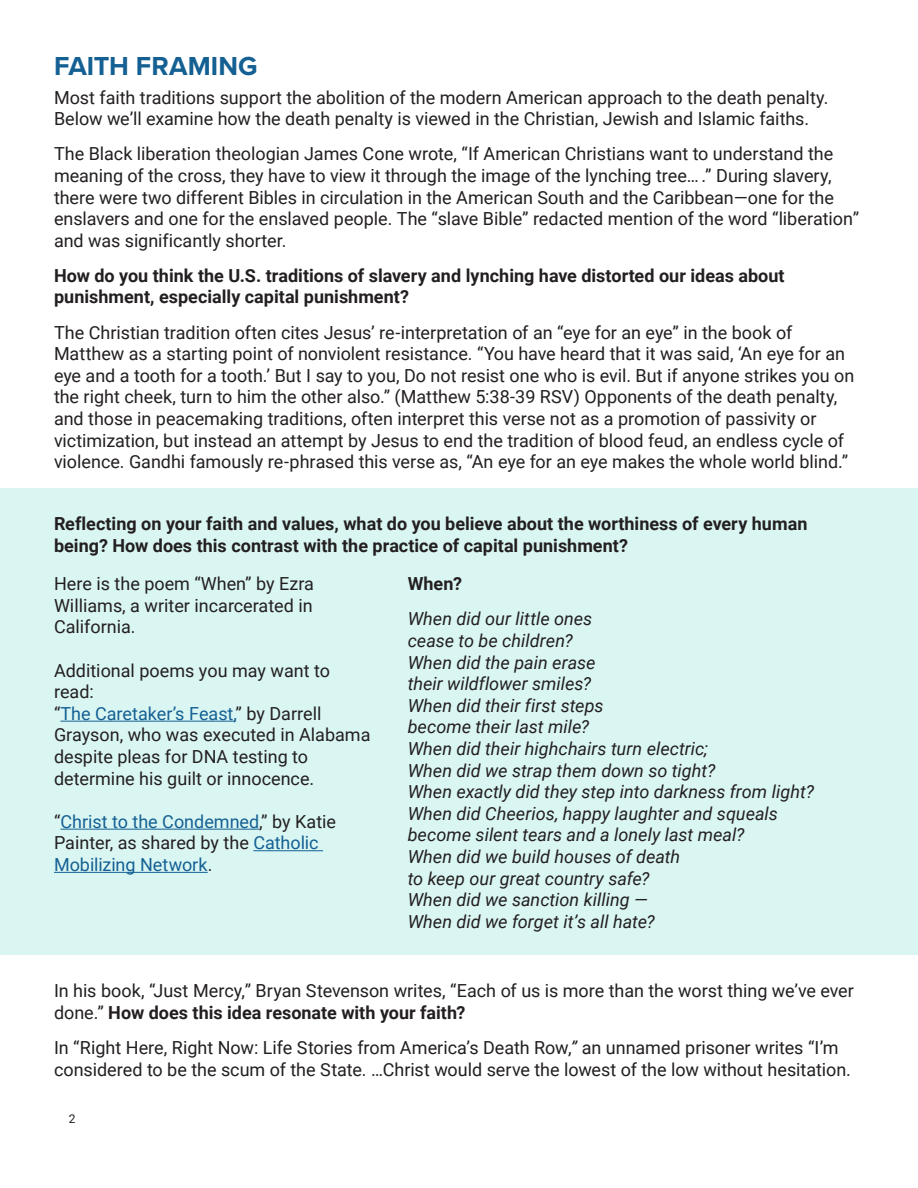
<style>
.page{position:relative;width:918px;height:1188px;background:#fff}
.page>*{position:absolute;margin:0;border:0;box-sizing:border-box;transform-origin:0 0}
.t1{font:700 27px "Proxima Nova";color:#146093}
.t2{font:18px/21.6px "Roboto";color:#231f20}
.t3{font:italic 18px/21.6px "Roboto";color:#231f20}
.t4{font:700 18px/21.6px "Roboto";color:#231f20}
.t5{font:18px/21.6px "Roboto";color:#146093}
.t6{font:12px "Roboto";color:#231f20}
.s1{color:#146093}
.s2{color:#231f20}
.s3{font-weight:700}
.s4{font-style:italic}
</style>
<div class="page">
<div style="left:0;top:488px;width:918px;height:467px;background:#daf6f3"></div>
<hr style="left:60px;top:721px;width:176px;height:1px;background:#146093">
<hr style="left:60px;top:829px;width:199px;height:1px;background:#146093">
<hr style="left:253px;top:850px;width:70px;height:1px;background:#146093">
<hr style="left:54px;top:872px;width:154px;height:1px;background:#146093">
<h1 class="t1" style="left:54px;top:46px;width:205px">FAITH FRAMING</h1>
<p class="t2" style="left:54px;top:86px;width:776px">Most faith traditions support the abolition of the modern American approach to the death penalty.<br>Below we’ll examine how the death penalty is viewed in the Christian, Jewish and Islamic faiths.</p>
<p class="t2" style="left:54px;top:143px;width:807px">The Black liberation theologian James Cone wrote, “If American Christians want to understand the meaning of the cross, they have to view it through the image of the lynching tree… .” During slavery, there were two different Bibles in circulation in the American South and the Caribbean—one for the enslavers and one for the enslaved people. The “slave Bible” redacted mention of the word “liberation” and was significantly shorter.</p>
<p class="t4" style="left:54px;top:264px;width:732px">How do you think the U.S. traditions of slavery and lynching have distorted our ideas about punishment, especially capital punishment?</p>
<p class="t2" style="left:54px;top:321px;width:802px">The Christian tradition often cites Jesus’ re-interpretation of an “eye for an eye” in the book of Matthew as a starting point of nonviolent resistance. “You have heard that it was said, ‘An eye for an eye and a tooth for a tooth.’ But I say to you, Do not resist one who is evil. But if anyone strikes you on the right cheek, turn to him the other also.” (Matthew 5:38-39 RSV) Opponents of the death penalty, and those in peacemaking traditions, often interpret this verse not as a promotion of passivity or victimization, but instead an attempt by Jesus to end the tradition of blood feud, an endless cycle of violence. Gandhi famously re-phrased this verse as, “An eye for an eye makes the whole world blind.”</p>
<p class="t4" style="left:54px;top:512px;width:755px">Reflecting on your faith and values, what do you believe about the worthiness of every human being? How does this contrast with the practice of capital punishment?</p>
<p class="t2" style="left:54px;top:572px;width:261px;text-align:justify">Here is the poem “When” by Ezra Williams, a writer incarcerated in California.</p>
<p class="t2" style="left:54px;top:659px;width:318px">Additional poems you may want to read:<br>“<span class="s1">The Caretaker’s Feast,</span>” by Darrell<br>Grayson, who was executed in Alabama despite pleas for DNA testing to determine his guilt or innocence.</p>
<p class="t5" style="left:54px;top:810px;width:284px"><span class="s2">“</span>Christ to the Condemned<span class="s2">,” by Katie<br>Painter, as shared by the</span> Catholic<br>Mobilizing Network<span class="s2">.</span></p>
<p class="t4" style="left:408px;top:572px;width:56px">When?</p>
<p class="t3" style="left:408px;top:607px;width:408px">When did our little ones<br>cease to be children?<br>When did the pain erase<br>their wildflower smiles?<br>When did their first steps<br>become their last mile?<br>When did their highchairs turn electric;<br>When did we strap them down so tight?<br>When exactly did they step into darkness from light?<br>When did Cheerios, happy laughter and squeals become silent tears and a lonely last meal?<br>When did we build houses of death<br>to keep our great country safe?<br>When did we sanction killing —<br>When did we forget it’s all hate?</p>
<p class="t2" style="left:54px;top:979px;width:801px">In his book, “Just Mercy,” Bryan Stevenson writes, “Each of us is more than the worst thing we’ve ever done.” <span class="s3">How does this idea resonate with your faith?</span></p>
<p class="t2" style="left:54px;top:1036px;width:799px">In “Right Here, Right Now: Life Stories from America’s Death Row,<span class="s4">”</span> an unnamed prisoner writes “I’m considered to be the scum of the State. …Christ would serve the lowest of the low without hesitation.</p>
<p class="t6" style="left:69px;top:1111px;width:8px">2</p>
</div>
